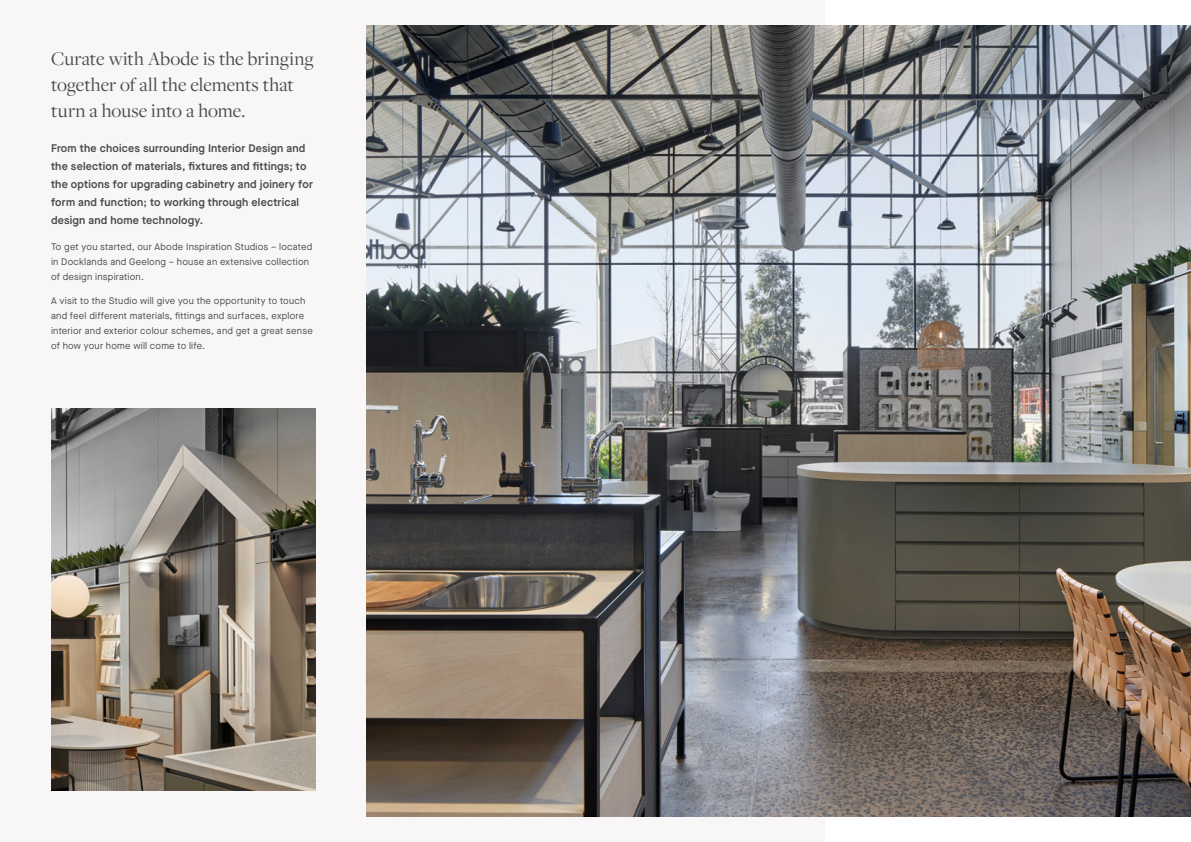
<style>
.page{position:relative;width:1191px;height:842px;background:#fff}
.page>*{position:absolute;margin:0;border:0;box-sizing:border-box;transform-origin:0 0}
.t1{font:20px/26px "Freight Disp Pro";letter-spacing:.005em;color:#4a4a49}
.t2{font:600 11px/18px "Maison Neue";letter-spacing:.015em;color:#4a4a49}
.t3{font:9.5px/15px "Maison Neue";letter-spacing:.025em;color:#4a4a49}
</style>
<div class="page">
<div style="left:0;top:0;width:824px;height:842px;background:#f8f6f6"></div>
<img style="left:367px;top:26px;width:824px;height:790px">
<img style="left:51px;top:408px;width:265px;height:383px">
<h1 class="t1" style="left:51px;top:45px;width:264px">Curate with Abode is the bringing together of all the elements that turn a house into a home.</h1>
<p class="t2" style="left:51px;top:139px;width:263px">From the choices surrounding Interior Design and the selection of materials, fixtures and fittings; to the options for upgrading cabinetry and joinery for form and function; to working through electrical design and home technology.</p>
<p class="t3" style="left:51px;top:239px;width:263px">To get you started, our Abode Inspiration Studios – located in Docklands and Geelong – house an extensive collection of design inspiration.</p>
<p class="t3" style="left:51px;top:293px;width:263px">A visit to the Studio will give you the opportunity to touch and feel different materials, fittings and surfaces, explore interior and exterior colour schemes, and get a great sense of how your home will come to life.</p>
</div>
